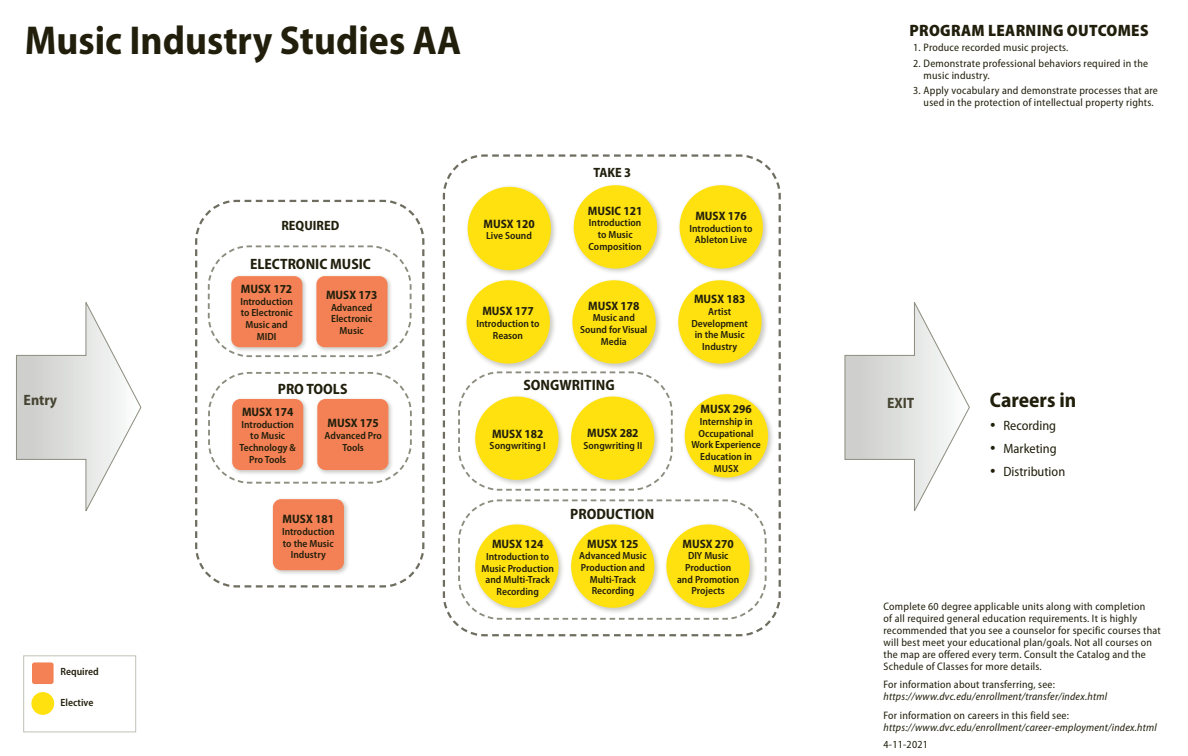
<style>
.page{position:relative;width:1188px;height:756px;background:#fff}
.page>*{position:absolute;margin:0;border:0;box-sizing:border-box;transform-origin:0 0}
.h1_title{font:700 semi-condensed 40.5px "Myriad Pro";color:#211f0c}
.t1{font:700 semi-condensed 21px "Myriad Pro";color:#211f0c}
.Intended_Learning_Ou{font:900 semi-condensed 16.5px "Myriad Pro";letter-spacing:.02em;color:#211f0c}
.Area_text{font:700 semi-condensed 15px "Myriad Pro";color:#211f0c}
.t2{font:700 semi-condensed 15px "Myriad Pro";color:#464431}
.t3{font:semi-condensed 13.5px "Myriad Pro";color:#211f0c}
.Area_text-2{font:700 semi-condensed 13.5px "Myriad Pro";color:#211f0c}
.Area_text-3{font:700 semi-condensed 12.23px "Myriad Pro";color:#211f0c}
.Bottom_right_Paragra{font:semi-condensed 10.88px/12px "Myriad Pro";letter-spacing:.02em;color:#211f0c}
.Outcomes_listings{font:semi-condensed 10.88px/12px "Myriad Pro";letter-spacing:.02em;color:#211f0c}
.Bottom_right_Paragra-2{font:italic semi-condensed 10.88px "Myriad Pro";letter-spacing:.02em;color:#211f0c}
.Area_text-4{font:600 semi-condensed 10.5px "Myriad Pro";color:#211f0c}
.Area_text-5{font:600 semi-condensed 10.35px/11.7px "Myriad Pro";color:#211f0c;text-align:center}
</style>
<div class="page">
<svg style="left:16px;top:302px;width:126px;height:209px"></svg>
<svg style="left:844px;top:302px;width:126px;height:209px"></svg>
<svg style="left:442px;top:154px;width:339px;height:46px"></svg>
<svg style="left:195px;top:542px;width:230px;height:46px"></svg>
<svg style="left:195px;top:199px;width:230px;height:339px"></svg>
<div style="left:271px;top:497px;width:79px;height:79px;background:#211f0c;opacity:.25"></div>
<div style="left:273px;top:499px;width:71px;height:71px;background:#f48155;border-radius:8px"></div>
<div style="left:314px;top:274px;width:79px;height:79px;background:#211f0c;opacity:.25"></div>
<div style="left:316px;top:276px;width:72px;height:71px;background:#f48155;border-radius:8px"></div>
<div style="left:229px;top:274px;width:79px;height:79px;background:#211f0c;opacity:.25"></div>
<div style="left:231px;top:276px;width:71px;height:71px;background:#f48155;border-radius:8px"></div>
<div style="left:230px;top:397px;width:79px;height:79px;background:#211f0c;opacity:.25"></div>
<div style="left:232px;top:399px;width:71px;height:71px;background:#f48155;border-radius:8px"></div>
<div style="left:315px;top:397px;width:79px;height:79px;background:#211f0c;opacity:.25"></div>
<div style="left:317px;top:399px;width:71px;height:71px;background:#f48155;border-radius:8px"></div>
<svg style="left:442px;top:204px;width:339px;height:433px"></svg>
<svg style="left:457px;top:499px;width:311px;height:122px"></svg>
<div style="left:473px;top:522px;width:92px;height:93px;background:#211f0c;opacity:.25"></div>
<div style="left:475px;top:524px;width:84px;height:84px;background:#ffe110;border-radius:50%"></div>
<div style="left:569px;top:522px;width:92px;height:93px;background:#211f0c;opacity:.25"></div>
<div style="left:571px;top:524px;width:83px;height:84px;background:#ffe110;border-radius:50%"></div>
<div style="left:664px;top:522px;width:93px;height:93px;background:#211f0c;opacity:.25"></div>
<div style="left:666px;top:524px;width:84px;height:84px;background:#ffe110;border-radius:50%"></div>
<div style="left:464px;top:278px;width:93px;height:92px;background:#211f0c;opacity:.25"></div>
<div style="left:467px;top:280px;width:83px;height:84px;background:#ffe110;border-radius:50%"></div>
<div style="left:465px;top:184px;width:93px;height:93px;background:#211f0c;opacity:.25"></div>
<div style="left:468px;top:187px;width:83px;height:83px;background:#ffe110;border-radius:50%"></div>
<div style="left:570px;top:278px;width:93px;height:92px;background:#211f0c;opacity:.25"></div>
<div style="left:572px;top:280px;width:84px;height:84px;background:#ffe110;border-radius:50%"></div>
<div style="left:677px;top:183px;width:93px;height:92px;background:#211f0c;opacity:.25"></div>
<div style="left:680px;top:185px;width:83px;height:84px;background:#ffe110;border-radius:50%"></div>
<div style="left:571px;top:183px;width:93px;height:92px;background:#211f0c;opacity:.25"></div>
<div style="left:574px;top:185px;width:83px;height:84px;background:#ffe110;border-radius:50%"></div>
<div style="left:23px;top:655px;width:113px;height:77px;border:1px solid #c1c1b8"></div>
<div style="left:32px;top:662px;width:22px;height:22px;background:#f48155;border-radius:2px"></div>
<div style="left:31px;top:692px;width:23px;height:23px;background:#ffe110;border-radius:50%"></div>
<p class="h1_title" style="left:25px;top:14px;width:438px">Music Industry Studies AA</p>
<p class="Intended_Learning_Ou" style="left:910px;top:20px;width:241px">PROGRAM LEARNING OUTCOMES</p>
<p class="Outcomes_listings" style="left:913px;top:42px;width:157px">1. Produce recorded music projects.</p>
<p class="Outcomes_listings" style="left:924px;top:57px;width:226px;text-indent:-10px">2. Demonstrate professional behaviors required in the music industry.</p>
<p class="Outcomes_listings" style="left:913px;top:84px;width:246px;text-align:center">3. Apply vocabulary and demonstrate processes that are used in the protection of intellectual property rights.</p>
<p class="Area_text-2" style="left:281px;top:216px;width:59px">REQUIRED</p>
<p class="Area_text" style="left:250px;top:254px;width:122px">ELECTRONIC MUSIC</p>
<p class="Area_text-3" style="left:241px;top:281px;width:53px">MUSX 172</p>
<p class="Area_text-5" style="left:240px;top:295px;width:54px">Introduction to Electronic<br>Music and<br>MIDI</p>
<p class="Area_text-3" style="left:326px;top:287px;width:53px">MUSX 173</p>
<p class="Area_text-5" style="left:331px;top:301px;width:43px">Advanced<br>Electronic<br>Music</p>
<p class="Area_text-3" style="left:483px;top:216px;width:53px">MUSX 120</p>
<p class="Area_text-5" style="left:486px;top:230px;width:47px">Live Sound</p>
<p class="Area_text-3" style="left:482px;top:303px;width:53px">MUSX 177</p>
<p class="Area_text-5" style="left:476px;top:318px;width:65px">Introduction to<br>Reason</p>
<p class="Area_text-2" style="left:593px;top:164px;width:39px">TAKE 3</p>
<p class="Area_text-3" style="left:588px;top:203px;width:56px">MUSIC 121</p>
<p class="Area_text-5" style="left:589px;top:217px;width:55px">Introduction to Music<br>Composition</p>
<p class="Area_text-3" style="left:588px;top:298px;width:53px">MUSX 178</p>
<p class="Area_text-5" style="left:580px;top:312px;width:69px">Music and<br>Sound for Visual<br>Media</p>
<p class="Area_text-3" style="left:695px;top:208px;width:53px">MUSX 176</p>
<p class="Area_text-5" style="left:689px;top:222px;width:65px">Introduction to<br>Ableton Live</p>
<p class="Area_text-3" style="left:694px;top:291px;width:53px">MUSX 183</p>
<p class="Area_text-5" style="left:691px;top:306px;width:58px">Artist<br>Development in the Music<br>Industry</p>
<p class="Area_text" style="left:524px;top:375px;width:93px">SONGWRITING</p>
<p class="Area_text" style="left:278px;top:379px;width:71px">PRO TOOLS</p>
<p class="t2" style="left:24px;top:391px;width:35px">Entry</p>
<p class="t1" style="left:990px;top:386px;width:88px">Careers in</p>
<p class="t3" style="left:990px;top:417px;width:68px">• Recording</p>
<p class="t3" style="left:990px;top:440px;width:68px">• Marketing</p>
<p class="t3" style="left:990px;top:464px;width:77px">• Distribution</p>
<p class="t2" style="left:887px;top:393px;width:29px">EXIT</p>
<p class="Area_text-3" style="left:701px;top:401px;width:53px">MUSX 296</p>
<p class="Area_text-5" style="left:692px;top:415px;width:71px">Internship in<br>Occupational<br>Work Experience<br>Education in<br>MUSX</p>
<p class="Area_text-3" style="left:242px;top:404px;width:53px">MUSX 174</p>
<p class="Area_text-5" style="left:240px;top:418px;width:58px">Introduction to Music<br>Technology &amp;<br>Pro Tools</p>
<p class="Area_text-3" style="left:328px;top:415px;width:53px">MUSX 175</p>
<p class="Area_text-5" style="left:325px;top:429px;width:59px">Advanced Pro<br>Tools</p>
<p class="Area_text-3" style="left:587px;top:425px;width:53px">MUSX 282</p>
<p class="Area_text-5" style="left:584px;top:439px;width:60px">Songwriting II</p>
<p class="Area_text-3" style="left:492px;top:426px;width:53px">MUSX 182</p>
<p class="Area_text-5" style="left:490px;top:440px;width:58px">Songwriting I</p>
<p class="Area_text-4" style="left:61px;top:665px;width:40px">Required</p>
<p class="Area_text-4" style="left:61px;top:696px;width:34px">Elective</p>
<p class="Area_text-3" style="left:283px;top:511px;width:53px">MUSX 181</p>
<p class="Area_text-5" style="left:282px;top:525px;width:54px">Introduction to the Music<br>Industry</p>
<p class="Area_text-3" style="left:492px;top:536px;width:53px">MUSX 124</p>
<p class="Area_text-5" style="left:482px;top:550px;width:74px">Introduction to<br>Music Production and Multi-Track<br>Recording</p>
<p class="Area_text" style="left:570px;top:504px;width:86px">PRODUCTION</p>
<p class="Area_text-3" style="left:587px;top:536px;width:53px">MUSX 125</p>
<p class="Area_text-5" style="left:579px;top:550px;width:69px">Advanced Music<br>Production and<br>Multi-Track<br>Recording</p>
<p class="Area_text-3" style="left:683px;top:536px;width:53px">MUSX 270</p>
<p class="Area_text-5" style="left:677px;top:550px;width:64px">DIY Music<br>Production and Promotion<br>Projects</p>
<p class="Bottom_right_Paragra" style="left:884px;top:600px;width:279px">Complete 60 degree applicable units along with completion<br>of all required general education requirements. It is highly recommended that you see a counselor for specific courses that will best meet your educational plan/goals. Not all courses on the map are offered every term. Consult the Catalog and the Schedule of Classes for more details.</p>
<p class="Bottom_right_Paragra" style="left:884px;top:679px;width:173px">For information about transferring, see:</p>
<p class="Bottom_right_Paragra-2" style="left:884px;top:690px;width:225px">https://www.dvc.edu/enrollment/transfer/index.html</p>
<p class="Bottom_right_Paragra" style="left:884px;top:709px;width:187px">For information on careers in this field see:</p>
<p class="Bottom_right_Paragra-2" style="left:884px;top:721px;width:275px">https://www.dvc.edu/enrollment/career-employment/index.html</p>
<p class="Bottom_right_Paragra" style="left:884px;top:739px;width:46px">4-11-2021</p>
</div>
